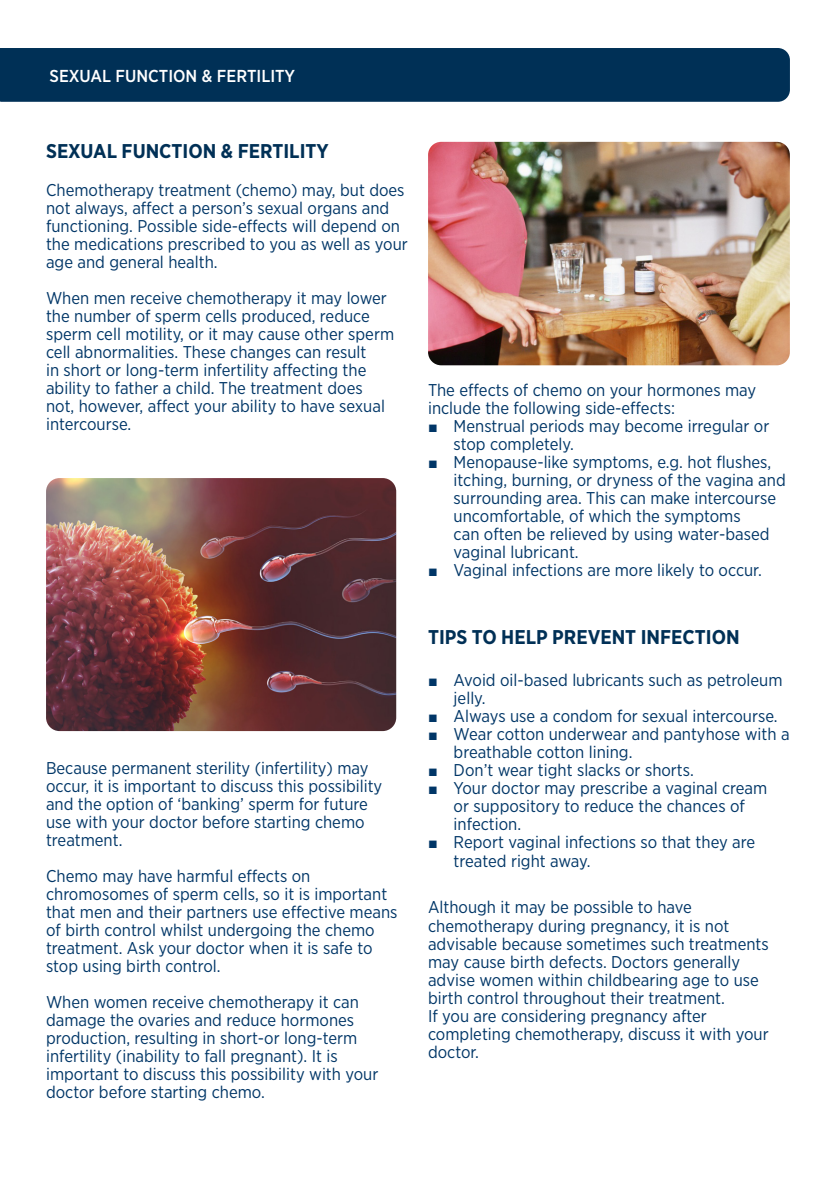
<style>
.page{position:relative;width:840px;height:1191px;background:#fff}
.page>*{position:absolute;margin:0;border:0;box-sizing:border-box;transform-origin:0 0}
.t1{font:700 19.8px "Gotham Narrow";color:#003056}
.t2{font:500 17.2px "Gotham Narrow";color:#fff}
.t3{font:17px/18px "Gotham Narrow";color:#003667}
.s1{font-family:"Arial";font-size:16px}
</style>
<div class="page">
<div style="left:0;top:48px;width:789px;height:54px;background:#003056"></div>
<img style="left:46px;top:478px;width:350px;height:253px">
<img style="left:428px;top:142px;width:361px;height:223px">
<p class="t2" style="left:49px;top:65px;width:247px">SEXUAL FUNCTION &amp; FERTILITY</p>
<p class="t1" style="left:46px;top:138px;width:284px">SEXUAL FUNCTION &amp; FERTILITY</p>
<p class="t3" style="left:46px;top:180px;width:363px">Chemotherapy treatment (chemo) may, but does not always, affect a person’s sexual organs and functioning. Possible side-effects will depend on the medications prescribed to you as well as your age and general health.</p>
<p class="t3" style="left:46px;top:288px;width:349px">When men receive chemotherapy it may lower the number of sperm cells produced, reduce sperm cell motility, or it may cause other sperm cell abnormalities. These changes can result<br>in short or long-term infertility affecting the ability to father a child. The treatment does not, however, affect your ability to have sexual intercourse.</p>
<p class="t3" style="left:46px;top:758px;width:337px">Because permanent sterility (infertility) may occur, it is important to discuss this possibility and the option of ‘banking’ sperm for future use with your doctor before starting chemo treatment.</p>
<p class="t3" style="left:46px;top:866px;width:353px">Chemo may have harmful effects on chromosomes of sperm cells, so it is important that men and their partners use effective means of birth control whilst undergoing the chemo treatment. Ask your doctor when it is safe to stop using birth control.</p>
<p class="t3" style="left:46px;top:992px;width:333px">When women receive chemotherapy it can damage the ovaries and reduce hormones production, resulting in short-or long-term infertility (inability to fall pregnant). It is important to discuss this possibility with your doctor before starting chemo.</p>
<p class="t3" style="left:428px;top:381px;width:329px">The effects of chemo on your hormones may include the following side-effects:</p>
<p class="t3" style="left:453px;top:417px;width:317px;text-indent:-26px"><span class="s1">■</span> Menstrual periods may become irregular or stop completely.</p>
<p class="t3" style="left:453px;top:453px;width:333px;text-indent:-26px"><span class="s1">■</span> Menopause-like symptoms, e.g. hot flushes, itching, burning, or dryness of the vagina and surrounding area. This can make intercourse uncomfortable, of which the symptoms<br>can often be relieved by using water-based vaginal lubricant.</p>
<p class="t3" style="left:428px;top:561px;width:335px"><span class="s1">■</span> Vaginal infections are more likely to occur.</p>
<p class="t1" style="left:428px;top:624px;width:313px">TIPS TO HELP PREVENT INFECTION</p>
<p class="t3" style="left:453px;top:670px;width:330px;text-indent:-26px"><span class="s1">■</span> Avoid oil-based lubricants such as petroleum jelly.</p>
<p class="t3" style="left:428px;top:706px;width:351px"><span class="s1">■</span> Always use a condom for sexual intercourse.</p>
<p class="t3" style="left:453px;top:724px;width:337px;text-indent:-26px"><span class="s1">■</span> Wear cotton underwear and pantyhose with a breathable cotton lining.</p>
<p class="t3" style="left:428px;top:760px;width:267px"><span class="s1">■</span> Don’t wear tight slacks or shorts.</p>
<p class="t3" style="left:453px;top:778px;width:315px;text-indent:-26px"><span class="s1">■</span> Your doctor may prescribe a vaginal cream or suppository to reduce the chances of infection.</p>
<p class="t3" style="left:453px;top:831px;width:303px;line-height:19.8px;text-indent:-26px"><span class="s1">■</span> Report vaginal infections so that they are treated right away.</p>
<p class="t3" style="left:428px;top:898px;width:342px">Although it may be possible to have chemotherapy during pregnancy, it is not advisable because sometimes such treatments may cause birth defects. Doctors generally advise women within childbearing age to use birth control throughout their treatment.</p>
<p class="t3" style="left:428px;top:1006px;width:342px">If you are considering pregnancy after completing chemotherapy, discuss it with your doctor.</p>
</div>
